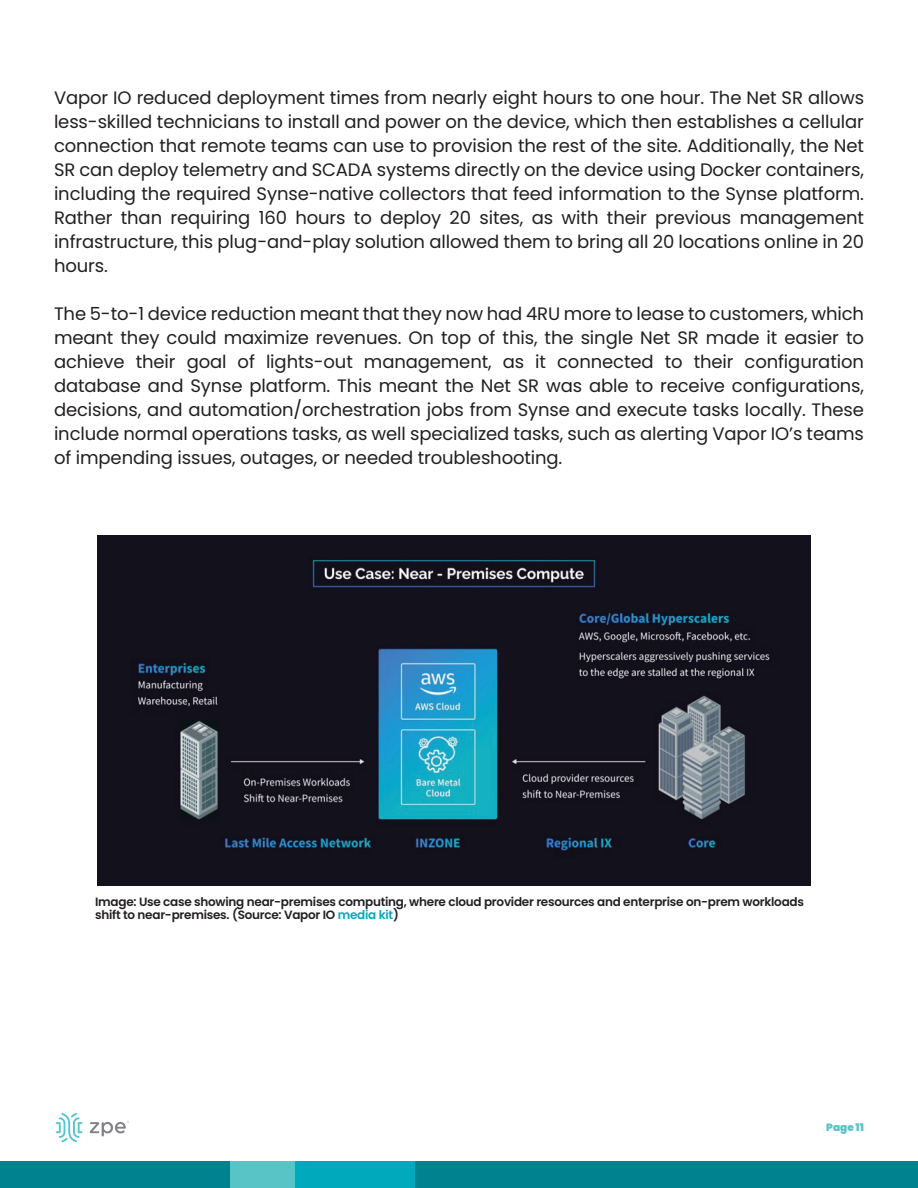
<style>
.page{position:relative;width:918px;height:1188px;background:#fff}
.page>*{position:absolute;margin:0;border:0;box-sizing:border-box;transform-origin:0 0}
.t1{font:18px/24px "Poppins";letter-spacing:-.005em;color:#231f20;text-align:justify}
.t2{font:600 12px/13.5px "Poppins";letter-spacing:-.02em;color:#231f20}
.t3{font:900 10.5px "Poppins";color:#59c4c6}
.s1{color:#00aabc}
</style>
<div class="page">
<img style="left:97px;top:535px;width:714px;height:351px">
<svg style="left:56px;top:1113px;width:26px;height:29px"></svg>
<svg style="left:89px;top:1121px;width:40px;height:16px"></svg>
<div style="left:0;top:1161px;width:915px;height:27px;background:#00828f"></div>
<div style="left:230px;top:1161px;width:688px;height:27px;background:#59c4c6"></div>
<div style="left:295px;top:1161px;width:608px;height:27px;background:#00aabc"></div>
<div style="left:416px;top:1161px;width:502px;height:27px;background:#00828f"></div>
<p class="t1" style="left:54px;top:86px;width:812px">Vapor IO reduced deployment times from nearly eight hours to one hour. The Net SR allows less-skilled technicians to install and power on the device, which then establishes a cellular connection that remote teams can use to provision the rest of the site. Additionally, the Net SR can deploy telemetry and SCADA systems directly on the device using Docker containers, including the required Synse-native collectors that feed information to the Synse platform.<br>Rather than requiring 160 hours to deploy 20 sites, as with their previous management infrastructure, this plug-and-play solution allowed them to bring all 20 locations online in 20 hours.</p>
<p class="t1" style="left:54px;top:302px;width:812px">The 5-to-1 device reduction meant that they now had 4RU more to lease to customers, which meant they could maximize revenues. On top of this, the single Net SR made it easier to achieve their goal of lights-out management, as it connected to their configuration database and Synse platform. This meant the Net SR was able to receive configurations, decisions, and automation/orchestration jobs from Synse and execute tasks locally. These include normal operations tasks, as well specialized tasks, such as alerting Vapor IO’s teams of impending issues, outages, or needed troubleshooting.</p>
<p class="t2" style="left:95px;top:895px;width:710px">Image: Use case showing near-premises computing, where cloud provider resources and enterprise on-prem workloads shift to near-premises. (Source: Vapor IO <span class="s1">media kit</span>)</p>
<p class="t3" style="left:826px;top:1122px;width:39px">Page 11</p>
</div>
